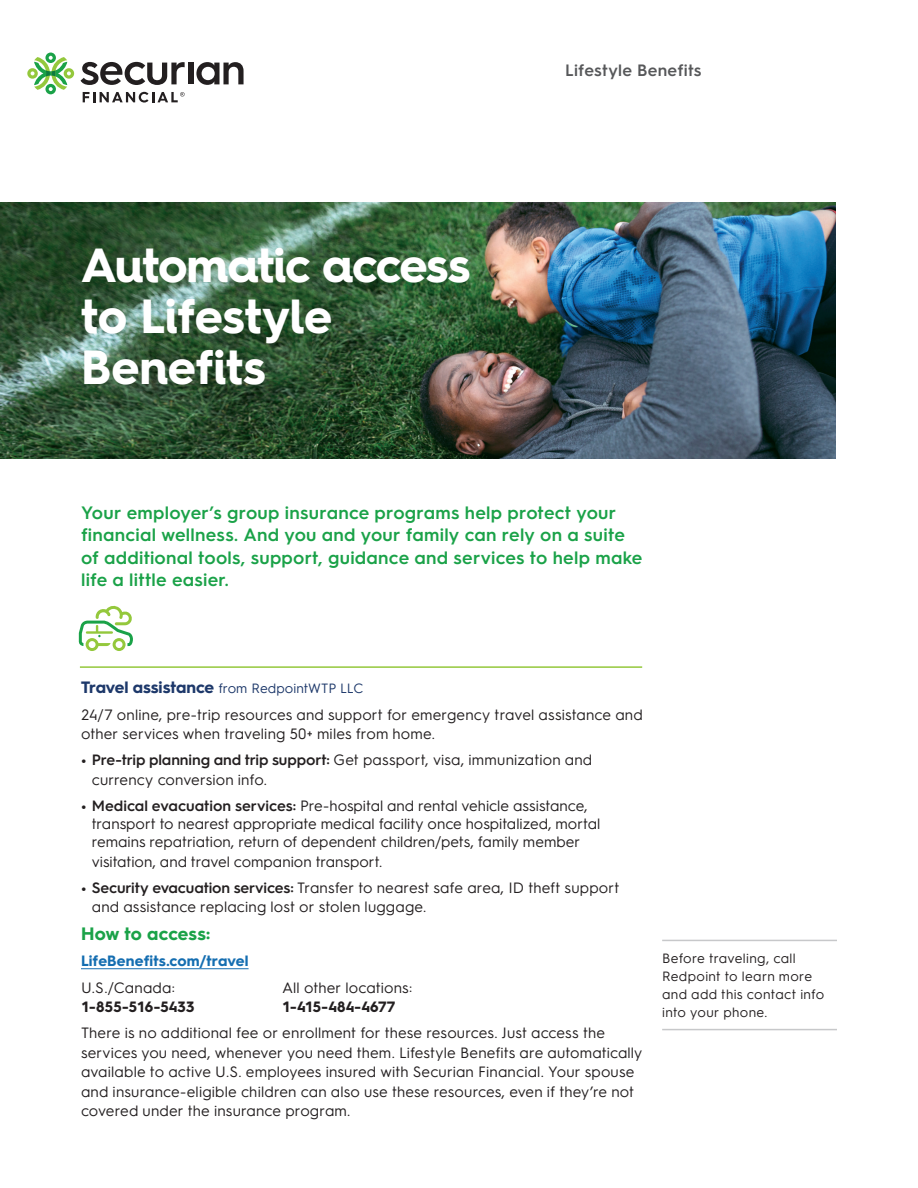
<style>
.page{position:relative;width:918px;height:1188px;background:#fff}
.page>*{position:absolute;margin:0;border:0;box-sizing:border-box;transform-origin:0 0}
.t1{font:700 48px/51px "Hurme Geometric Sans 4";letter-spacing:-.01em;color:#fff}
.t2{font:600 18px/22.5px "Hurme Geometric Sans 3";letter-spacing:.015em;color:#1aa248}
.t3{font:700 18px "Hurme Geometric Sans 3";letter-spacing:.005em;color:#1aa248}
.t4{font:600 16.5px "Hurme Geometric Sans 3";letter-spacing:.015em;color:#57585a}
.t5{font:15px/19.5px "Hurme Geometric Sans 3";letter-spacing:.005em;color:#231f20}
.t6{font:700 15px "Hurme Geometric Sans 3";letter-spacing:.01em;color:#231f20}
.t7{font:700 15px "Hurme Geometric Sans 3";letter-spacing:.01em;color:#156eb1}
.t8{font:13.5px/18px "Hurme Geometric Sans 3";letter-spacing:.025em;color:#231f20}
.t9{font:13.5px "Hurme Geometric Sans 3";letter-spacing:-.005em;color:#1d386a}
.s1{font-weight:700;font-size:16.5px}
.s2{font-weight:700}
.s3{font-weight:600}
</style>
<div class="page">
<svg style="left:27px;top:53px;width:47px;height:41px"></svg>
<svg style="left:81px;top:62px;width:104px;height:23px"></svg>
<div style="left:188px;top:63px;width:5px;height:21px;background:#231f20"></div>
<svg style="left:196px;top:62px;width:48px;height:23px"></svg>
<svg style="left:83px;top:92px;width:102px;height:11px"></svg>
<img style="left:0;top:202px;width:836px;height:257px">
<hr style="left:81px;top:968px;width:168px;height:1px;background:#156eb1">
<hr style="left:80px;top:666px;width:562px;height:2px;background:#94c83c">
<svg style="left:79px;top:606px;width:54px;height:45px"></svg>
<hr style="left:662px;top:940px;width:175px;height:1px;background:#c7c8ca">
<hr style="left:662px;top:1029px;width:175px;height:1px;background:#c7c8ca">
<h1 class="t1" style="left:81px;top:239px;width:391px">Automatic access to Lifestyle<br>Benefits</h1>
<p class="t4" style="left:565px;top:59px;width:138px">Lifestyle Benefits</p>
<p class="t2" style="left:81px;top:500px;width:563px">Your employer’s group insurance programs help protect your financial wellness. And you and your family can rely on a suite of additional tools, support, guidance and services to help make life a little easier.</p>
<p class="t9" style="left:81px;top:679px;width:284px"><span class="s1">Travel assistance</span> from RedpointWTP LLC</p>
<p class="t5" style="left:81px;top:704px;width:563px">24/7 online, pre-trip resources and support for emergency travel assistance and other services when traveling 50+ miles from home.</p>
<p class="t5" style="left:92px;top:749px;width:502px;text-indent:-11px"><span class="s2">•</span> <span class="s3">Pre-trip planning and trip support:</span> Get passport, visa, immunization and currency conversion info.</p>
<p class="t5" style="left:92px;top:796px;width:510px;line-height:18px;text-indent:-11px"><span class="s2">•</span> <span class="s3">Medical evacuation services:</span> Pre-hospital and rental vehicle assistance, transport to nearest appropriate medical facility once hospitalized, mortal remains repatriation, return of dependent children/pets, family member</p>
<p class="t5" style="left:92px;top:851px;width:292px">visitation, and travel companion transport.</p>
<p class="t5" style="left:92px;top:877px;width:529px;text-indent:-11px"><span class="s2">•</span> <span class="s3">Security evacuation services:</span> Transfer to nearest safe area, ID theft support and assistance replacing lost or stolen luggage.</p>
<p class="t3" style="left:81px;top:921px;width:131px">How to access:</p>
<p class="t7" style="left:81px;top:951px;width:169px">LifeBenefits.com/travel</p>
<p class="t5" style="left:81px;top:977px;width:95px">U.S./Canada:</p>
<p class="t5" style="left:282px;top:977px;width:132px">All other locations:</p>
<p class="t6" style="left:81px;top:996px;width:115px">1-855-516-5433</p>
<p class="t6" style="left:282px;top:996px;width:115px">1-415-484-4677</p>
<p class="t5" style="left:81px;top:1022px;width:563px">There is no additional fee or enrollment for these resources. Just access the services you need, whenever you need them. Lifestyle Benefits are automatically available to active U.S. employees insured with Securian Financial. Your spouse and insurance-eligible children can also use these resources, even if they’re not covered under the insurance program.</p>
<p class="t8" style="left:662px;top:949px;width:164px">Before traveling, call<br>Redpoint to learn more and add this contact info into your phone.</p>
</div>
